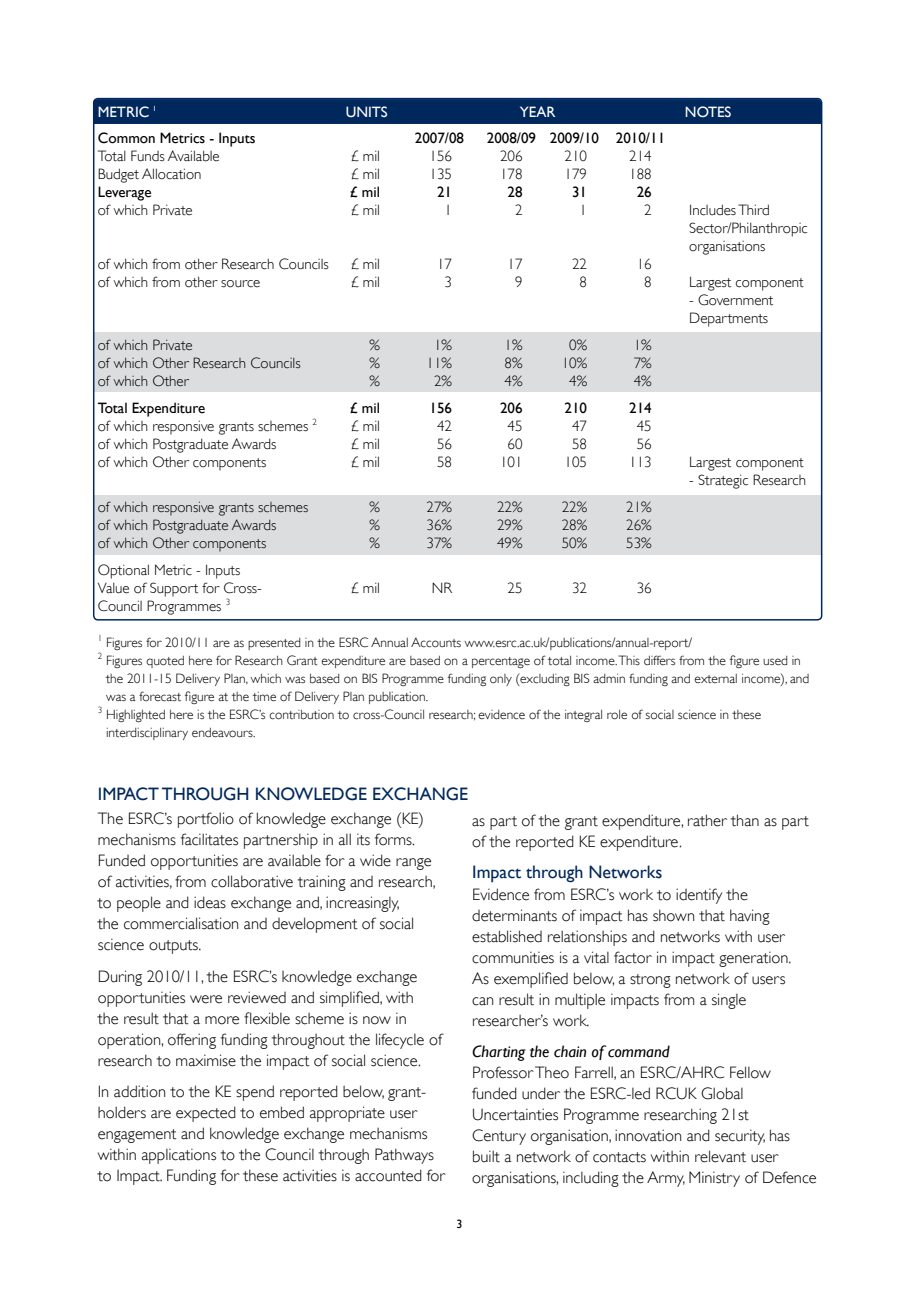
<style>
.page{position:relative;width:919px;height:1289px;background:#fff}
.page>*{position:absolute;margin:0;border:0;box-sizing:border-box;transform-origin:0 0}
.t1{font:18px "Gill Sans";color:#00285d}
.t2{font:300 16.5px/21px "Gill Sans";color:#000}
.t3{font:italic 16.5px "Gill Sans";color:#000}
.t4{font:300 15px/18px "Gill Sans";color:#000}
.t5{font:15px "Gill Sans";color:#000}
.t6{font:15px "Gill Sans";color:#fff}
.t7{font:300 13.5px "Gill Sans";color:#000}
.t8{font:12px "Gill Sans";color:#000}
</style>
<div class="page">
<div style="left:93px;top:495px;width:728px;height:59px;background:#dcddde"></div>
<div style="left:93px;top:332px;width:727px;height:59px;background:#dcddde"></div>
<div style="left:94px;top:99px;width:727px;height:25px;background:#00285d"></div>
<p class="t6" style="left:98px;top:103px;width:60px">METRIC <sup>1</sup></p>
<p class="t6" style="left:346px;top:103px;width:44px">UNITS</p>
<p class="t6" style="left:520px;top:103px;width:37px">YEAR</p>
<p class="t6" style="left:685px;top:103px;width:48px">NOTES</p>
<p class="t5" style="left:98px;top:129px;width:159px">Common Metrics - Inputs</p>
<p class="t5" style="left:415px;top:129px;width:51px">2007/08</p>
<p class="t5" style="left:487px;top:129px;width:180px">2008/09 2009/10 2010/11</p>
<p class="t4" style="left:98px;top:147px;width:123px">Total Funds Available</p>
<p class="t4" style="left:350px;top:147px;width:31px">£ mil</p>
<p class="t4" style="left:429px;top:147px;width:24px">156</p>
<p class="t4" style="left:500px;top:147px;width:24px">206</p>
<p class="t4" style="left:564px;top:147px;width:24px">210</p>
<p class="t4" style="left:629px;top:147px;width:24px">214</p>
<p class="t4" style="left:98px;top:165px;width:105px">Budget Allocation</p>
<p class="t4" style="left:350px;top:165px;width:31px">£ mil</p>
<p class="t4" style="left:429px;top:165px;width:24px">135</p>
<p class="t4" style="left:500px;top:165px;width:24px">178</p>
<p class="t4" style="left:564px;top:165px;width:24px">179</p>
<p class="t4" style="left:629px;top:165px;width:24px">188</p>
<p class="t5" style="left:98px;top:183px;width:55px">Leverage</p>
<p class="t5" style="left:350px;top:183px;width:32px">£ mil</p>
<p class="t5" style="left:437px;top:183px;width:16px">21</p>
<p class="t5" style="left:507px;top:183px;width:16px">28</p>
<p class="t5" style="left:572px;top:183px;width:16px">31</p>
<p class="t5" style="left:636px;top:183px;width:16px">26</p>
<p class="t4" style="left:98px;top:201px;width:96px">of which Private</p>
<p class="t4" style="left:350px;top:201px;width:31px">£ mil</p>
<p class="t4" style="left:444px;top:201px;width:9px">1</p>
<p class="t4" style="left:515px;top:201px;width:9px">2</p>
<p class="t4" style="left:579px;top:201px;width:9px">1</p>
<p class="t4" style="left:644px;top:201px;width:9px">2</p>
<p class="t4" style="left:689px;top:201px;width:120px">Includes Third<br>Sector/Philanthropic organisations</p>
<p class="t4" style="left:98px;top:255px;width:232px">of which from other Research Councils</p>
<p class="t4" style="left:350px;top:255px;width:31px">£ mil</p>
<p class="t4" style="left:437px;top:255px;width:16px">17</p>
<p class="t4" style="left:507px;top:255px;width:16px">17</p>
<p class="t4" style="left:572px;top:255px;width:16px">22</p>
<p class="t4" style="left:636px;top:255px;width:16px">16</p>
<p class="t4" style="left:98px;top:273px;width:164px">of which from other source</p>
<p class="t4" style="left:350px;top:273px;width:31px">£ mil</p>
<p class="t4" style="left:444px;top:273px;width:9px">3</p>
<p class="t4" style="left:515px;top:273px;width:9px">9</p>
<p class="t4" style="left:579px;top:273px;width:9px">8</p>
<p class="t4" style="left:644px;top:273px;width:9px">8</p>
<p class="t4" style="left:689px;top:273px;width:116px">Largest component</p>
<p class="t4" style="left:689px;top:291px;width:86px">- Government<br>Departments</p>
<p class="t4" style="left:98px;top:336px;width:96px">of which Private</p>
<p class="t4" style="left:369px;top:336px;width:12px">%</p>
<p class="t4" style="left:434px;top:336px;width:19px">1%</p>
<p class="t4" style="left:504px;top:336px;width:19px">1%</p>
<p class="t4" style="left:569px;top:336px;width:19px">0%</p>
<p class="t4" style="left:633px;top:336px;width:19px">1%</p>
<p class="t4" style="left:98px;top:354px;width:204px">of which Other Research Councils</p>
<p class="t4" style="left:369px;top:354px;width:12px">%</p>
<p class="t4" style="left:426px;top:354px;width:27px">11%</p>
<p class="t4" style="left:504px;top:354px;width:19px">8%</p>
<p class="t4" style="left:561px;top:354px;width:27px">10%</p>
<p class="t4" style="left:633px;top:354px;width:19px">7%</p>
<p class="t4" style="left:98px;top:372px;width:92px">of which Other</p>
<p class="t4" style="left:369px;top:372px;width:12px">%</p>
<p class="t4" style="left:434px;top:372px;width:19px">2%</p>
<p class="t4" style="left:504px;top:372px;width:19px">4%</p>
<p class="t4" style="left:569px;top:372px;width:19px">4%</p>
<p class="t4" style="left:633px;top:372px;width:19px">4%</p>
<p class="t5" style="left:98px;top:399px;width:109px">Total Expenditure</p>
<p class="t5" style="left:350px;top:399px;width:32px">£ mil</p>
<p class="t5" style="left:429px;top:399px;width:24px">156</p>
<p class="t5" style="left:500px;top:399px;width:24px">206</p>
<p class="t5" style="left:564px;top:399px;width:24px">210</p>
<p class="t5" style="left:629px;top:399px;width:24px">214</p>
<p class="t4" style="left:98px;top:417px;width:221px">of which responsive grants schemes <sup>2</sup></p>
<p class="t4" style="left:350px;top:417px;width:31px">£ mil</p>
<p class="t4" style="left:437px;top:417px;width:16px">42</p>
<p class="t4" style="left:507px;top:417px;width:16px">45</p>
<p class="t4" style="left:572px;top:417px;width:16px">47</p>
<p class="t4" style="left:636px;top:417px;width:16px">45</p>
<p class="t4" style="left:98px;top:435px;width:180px">of which Postgraduate Awards</p>
<p class="t4" style="left:350px;top:435px;width:31px">£ mil</p>
<p class="t4" style="left:437px;top:435px;width:16px">56</p>
<p class="t4" style="left:507px;top:435px;width:16px">60</p>
<p class="t4" style="left:572px;top:435px;width:16px">58</p>
<p class="t4" style="left:636px;top:435px;width:16px">56</p>
<p class="t4" style="left:98px;top:453px;width:170px">of which Other components</p>
<p class="t4" style="left:350px;top:453px;width:31px">£ mil</p>
<p class="t4" style="left:437px;top:453px;width:16px">58</p>
<p class="t4" style="left:500px;top:453px;width:24px">101</p>
<p class="t4" style="left:564px;top:453px;width:24px">105</p>
<p class="t4" style="left:629px;top:453px;width:24px">113</p>
<p class="t4" style="left:689px;top:453px;width:116px">Largest component</p>
<p class="t4" style="left:689px;top:471px;width:118px">- Strategic Research</p>
<p class="t4" style="left:98px;top:498px;width:212px">of which responsive grants schemes</p>
<p class="t4" style="left:369px;top:498px;width:12px">%</p>
<p class="t4" style="left:426px;top:498px;width:27px">27%</p>
<p class="t4" style="left:497px;top:498px;width:27px">22%</p>
<p class="t4" style="left:561px;top:498px;width:27px">22%</p>
<p class="t4" style="left:626px;top:498px;width:27px">21%</p>
<p class="t4" style="left:98px;top:516px;width:180px">of which Postgraduate Awards</p>
<p class="t4" style="left:369px;top:516px;width:12px">%</p>
<p class="t4" style="left:426px;top:516px;width:27px">36%</p>
<p class="t4" style="left:497px;top:516px;width:27px">29%</p>
<p class="t4" style="left:561px;top:516px;width:27px">28%</p>
<p class="t4" style="left:626px;top:516px;width:27px">26%</p>
<p class="t4" style="left:98px;top:534px;width:170px">of which Other components</p>
<p class="t4" style="left:369px;top:534px;width:12px">%</p>
<p class="t4" style="left:426px;top:534px;width:27px">37%</p>
<p class="t4" style="left:497px;top:534px;width:27px">49%</p>
<p class="t4" style="left:561px;top:534px;width:27px">50%</p>
<p class="t4" style="left:626px;top:534px;width:27px">53%</p>
<p class="t4" style="left:98px;top:561px;width:166px">Optional Metric - Inputs<br>Value of Support for Cross-</p>
<p class="t4" style="left:350px;top:579px;width:31px">£ mil</p>
<p class="t4" style="left:432px;top:579px;width:22px">NR</p>
<p class="t4" style="left:507px;top:579px;width:16px">25</p>
<p class="t4" style="left:572px;top:579px;width:16px">32</p>
<p class="t4" style="left:636px;top:579px;width:16px">36</p>
<p class="t4" style="left:98px;top:597px;width:134px">Council Programmes <sup>3</sup></p>
<p class="t7" style="left:98px;top:635px;width:595px"><sup>1</sup> Figures for 2010/11 are as presented in the ESRC Annual Accounts www.esrc.ac.uk/publications/annual-report/</p>
<p class="t7" style="left:98px;top:653px;width:704px"><sup>2</sup> Figures quoted here for Research Grant expenditure are based on a percentage of total income.This differs from the figure used in</p>
<p class="t7" style="left:106px;top:671px;width:704px">the 2011-15 Delivery Plan, which was based on BIS Programme funding only (excluding BIS admin funding and external income), and</p>
<p class="t7" style="left:106px;top:689px;width:323px">was a forecast figure at the time of Delivery Plan publication.</p>
<p class="t7" style="left:98px;top:707px;width:664px"><sup>3</sup> Highlighted here is the ESRC’s contribution to cross-Council research; evidence of the integral role of social science in these</p>
<p class="t7" style="left:106px;top:725px;width:151px">interdisciplinary endeavours.</p>
<p class="t1" style="left:98px;top:783px;width:17px">Impact</p>
<p class="t1" style="left:162px;top:783px;width:13px">throu</p>
<p class="t1" style="left:223px;top:783px;width:184px">gh knowledge exchan</p>
<p class="t1" style="left:446px;top:783px;width:22px">ge</p>
<p class="t2" style="left:98px;top:808px;width:339px">The ESRC’s portfolio of knowledge exchange (KE) mechanisms facilitates partnership in all its forms.<br>Funded opportunities are available for a wide range of activities, from collaborative training and research, to people and ideas exchange and, increasingly,<br>the commercialisation and development of social science outputs.</p>
<p class="t2" style="left:98px;top:965px;width:345px">During 2010/11, the ESRC’s knowledge exchange opportunities were reviewed and simplified, with<br>the result that a more flexible scheme is now in operation, offering funding throughout the lifecycle of research to maximise the impact of social science.</p>
<p class="t2" style="left:98px;top:1081px;width:349px">In addition to the KE spend reported below, grant&shy;holders are expected to embed appropriate user engagement and knowledge exchange mechanisms within applications to the Council through Pathways to Impact. Funding for these activities is accounted for</p>
<p class="t2" style="left:472px;top:810px;width:338px">as part of the grant expenditure, rather than as part of the reported KE expenditure.</p>
<p class="t1" style="left:472px;top:861px;width:192px">Impact through Networks</p>
<p class="t2" style="left:472px;top:883px;width:321px">Evidence from ESRC’s work to identify the determinants of impact has shown that having established relationships and networks with user communities is a vital factor in impact generation.<br>As exemplified below, a strong network of users can result in multiple impacts from a single researcher’s work.</p>
<p class="t3" style="left:472px;top:1041px;width:199px">Charting the chain of command</p>
<p class="t2" style="left:472px;top:1062px;width:346px">Professor Theo Farrell, an ESRC/AHRC Fellow funded under the ESRC-led RCUK Global Uncertainties Programme researching 21st<br>Century organisation, innovation and security, has built a network of contacts within relevant user organisations, including the Army, Ministry of Defence</p>
<p class="t8" style="left:456px;top:1216px;width:7px">3</p>
</div>
